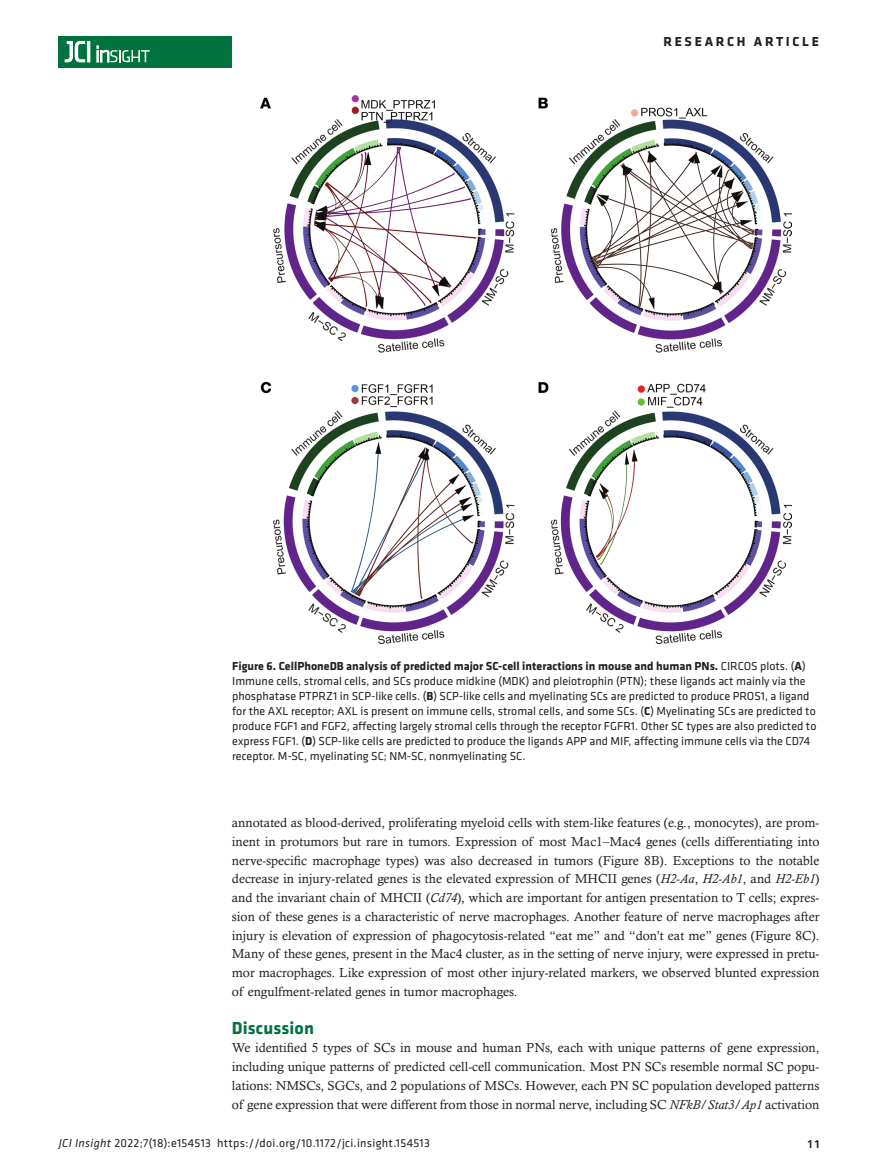
<style>
.page{position:relative;width:878px;height:1175px;background:#fff}
.page>*{position:absolute;margin:0;border:0;box-sizing:border-box;transform-origin:0 0}
.Head_level_2{font:700 18px "Klavika";letter-spacing:.01em;color:#00723e}
.t1{font:700 13.5px "Klavika Basic";letter-spacing:.2em;color:#231f20}
.Normal_first{font:13.2px/18.8px "Calisto MT Std";color:#231f20;text-align:justify}
.Figure_legend{font:12px/15px "Klavika Basic";color:#231f20}
.Figure_legend-2{font:12px "Klavika Basic";letter-spacing:.025em;color:#231f20}
.t2{font:500 12px "Klavika Basic";color:#231f20}
.s1{font-weight:700}
.s2{font-style:italic}
</style>
<div class="page">
<div style="left:59px;top:36px;width:173px;height:31px;background:#00723e"></div>
<hr style="left:87px;top:41px;width:3px;height:21px;background:#fff">
<svg style="left:64px;top:41px;width:21px;height:22px"></svg>
<svg style="left:97px;top:46px;width:53px;height:16px"></svg>
<img style="left:260px;top:96px;width:531px;height:548px">
<p class="t1" style="left:663px;top:32px;width:157px">RESEARCH ARTICLE</p>
<p class="Figure_legend" style="left:232px;top:658px;width:585px"><span class="s1">Figure 6. CellPhoneDB analysis of predicted major SC-cell interactions in mouse and human PNs.</span> CIRCOS plots. (<span class="s1">A</span>)<br>Immune cells, stromal cells, and SCs produce midkine (MDK) and pleiotrophin (PTN); these ligands act mainly via the phosphatase PTPRZ1 in SCP-like cells. (<span class="s1">B</span>) SCP-like cells and myelinating SCs are predicted to produce PROS1, a ligand for the AXL receptor; AXL is present on immune cells, stromal cells, and some SCs. (<span class="s1">C</span>) Myelinating SCs are predicted to produce FGF1 and FGF2, affecting largely stromal cells through the receptor FGFR1. Other SC types are also predicted to express FGF1. (<span class="s1">D</span>) SCP-like cells are predicted to produce the ligands APP and MIF, affecting immune cells via the CD74 receptor. M-SC, myelinating SC; NM-SC, nonmyelinating SC.</p>
<p class="Normal_first" style="left:232px;top:813px;width:589px">annotated as blood-derived, proliferating myeloid cells with stem-like features (e.g., monocytes), are prom&shy;inent in protumors but rare in tumors. Expression of most Mac1–Mac4 genes (cells differentiating into nerve-specific macrophage types) was also decreased in tumors (Figure 8B). Exceptions to the notable decrease in injury-related genes is the elevated expression of MHCII genes (<span class="s2">H2-Aa</span>, <span class="s2">H2-Ab1</span>, and <span class="s2">H2-Eb1</span>) and the invariant chain of MHCII (<span class="s2">Cd74</span>), which are important for antigen presentation to T cells; expres&shy;sion of these genes is a characteristic of nerve macrophages. Another feature of nerve macrophages after injury is elevation of expression of phagocytosis-related “eat me” and “don’t eat me” genes (Figure 8C).<br>Many of these genes, present in the Mac4 cluster, as in the setting of nerve injury, were expressed in pretu&shy;mor macrophages. Like expression of most other injury-related markers, we observed blunted expression of engulfment-related genes in tumor macrophages.</p>
<p class="Head_level_2" style="left:232px;top:1014px;width:84px">Discussion</p>
<p class="Normal_first" style="left:232px;top:1038px;width:589px">We identified 5 types of SCs in mouse and human PNs, each with unique patterns of gene expression, including unique patterns of predicted cell-cell communication. Most PN SCs resemble normal SC popu&shy;lations: NMSCs, SGCs, and 2 populations of MSCs. However, each PN SC population developed patterns of gene expression that were different from those in normal nerve, including SC <span class="s2">NFkB</span>/<span class="s2">Stat3</span>/<span class="s2">Ap1</span> activation</p>
<p class="Figure_legend-2" style="left:59px;top:1135px;width:372px"><span class="s2">JCI Insight</span> 2022;7(18):e154513 https://doi.org/10.1172/jci.insight.154513</p>
<p class="t2" style="left:807px;top:1135px;width:13px">11</p>
</div>
